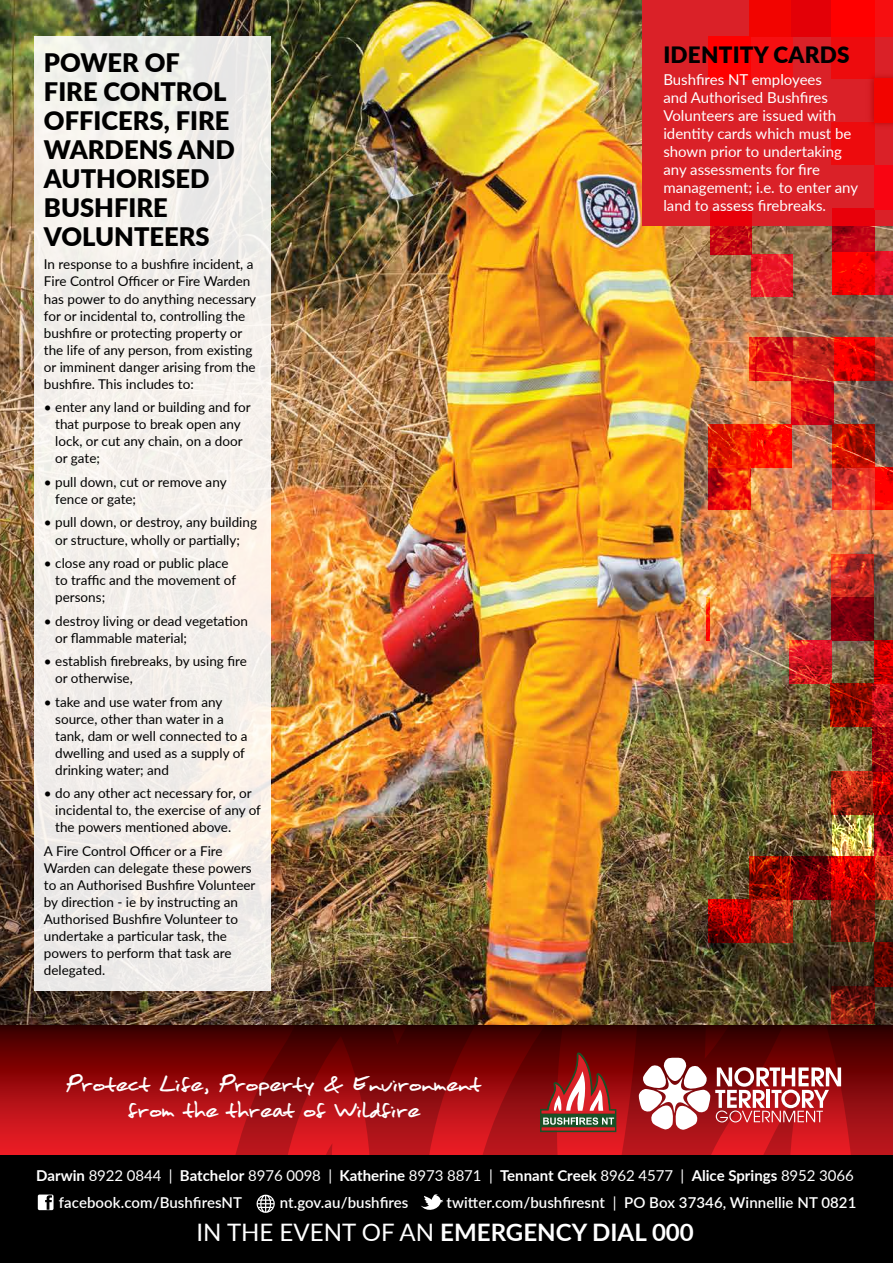
<style>
.page{position:relative;width:893px;height:1263px;background:#fff}
.page>*{position:absolute;margin:0;border:0;box-sizing:border-box;transform-origin:0 0}
.t1{font:900 25.5px/29.1px "Lato";color:#000}
.t2{font:24px/25.5px "Moan Hand";color:#fff;text-align:center}
.t3{font:700 24px "Lato";color:#fff}
.t4{font:900 22.5px "Lato";letter-spacing:.01em;color:#000}
.t5{font:15px/18px "Lato";color:#fff}
.t6{font:700 15px/26.7px "Lato";color:#fff}
.t7{font:600 15px "Lato";letter-spacing:.005em;color:#fff}
.t8{font:13.5px/17.1px "Lato";color:#000}
.s1{font-weight:400}
.s2{font-weight:600}
</style>
<div class="page">
<svg style="left:0;top:1025px;width:222px;height:130px;background:#9c0c0f"></svg>
<svg style="left:222px;top:1025px;width:671px;height:130px;background:#7f090b"></svg>
<svg style="left:307px;top:1143px;width:29px;height:12px"></svg>
<div style="left:0;top:1155px;width:893px;height:108px;background:#000"></div>
<img style="left:0;top:0;width:893px;height:1025px">
<div style="left:642px;top:0;width:251px;height:225px;background:#da2128"></div>
<div style="left:34px;top:36px;width:237px;height:955px;background:#f3efeb"></div>
<svg style="left:875px;top:468px;width:18px;height:42px"></svg>
<svg style="left:875px;top:337px;width:18px;height:43px"></svg>
<svg style="left:875px;top:252px;width:18px;height:43px"></svg>
<svg style="left:833px;top:468px;width:42px;height:42px;background:#e43e2c"></svg>
<svg style="left:708px;top:468px;width:42px;height:42px;background:#e01f0c"></svg>
<svg style="left:833px;top:424px;width:42px;height:44px;background:#bd1402"></svg>
<div style="left:874px;top:0;width:19px;height:36px;background:#f60f11"></div>
<svg style="left:792px;top:380px;width:42px;height:44px;background:#dc1015"></svg>
<svg style="left:834px;top:337px;width:41px;height:43px;background:#df0100"></svg>
<svg style="left:793px;top:337px;width:41px;height:43px;background:#ca2d1e"></svg>
<svg style="left:749px;top:337px;width:44px;height:43px;background:#e21b14"></svg>
<svg style="left:833px;top:252px;width:42px;height:43px;background:#f70100"></svg>
<hr style="left:706px;top:597px;width:3px;height:43px;background:#f00">
<div style="left:749px;top:36px;width:44px;height:44px;background:#f60f11"></div>
<svg style="left:833px;top:208px;width:42px;height:44px;background:#ca0210"></svg>
<svg style="left:751px;top:255px;width:42px;height:42px;background:#ea1e28"></svg>
<div style="left:708px;top:36px;width:42px;height:44px;background:#f00"></div>
<svg style="left:710px;top:211px;width:41px;height:44px;background:#d10910"></svg>
<div style="left:749px;top:0;width:44px;height:36px;background:#f20400"></div>
<svg style="left:832px;top:554px;width:42px;height:43px;background:#c62f21"></svg>
<svg style="left:832px;top:597px;width:42px;height:43px;background:#7c000d"></svg>
<div style="left:792px;top:0;width:41px;height:36px;background:#e30007"></div>
<div style="left:832px;top:36px;width:43px;height:43px;background:#ed0b0d"></div>
<svg style="left:750px;top:424px;width:42px;height:44px;background:#fe1600"></svg>
<svg style="left:708px;top:424px;width:42px;height:44px;background:#e42101"></svg>
<svg style="left:790px;top:640px;width:42px;height:44px;background:#d61d22"></svg>
<div style="left:832px;top:0;width:43px;height:36px;background:#f00"></div>
<div style="left:874px;top:165px;width:19px;height:44px;background:#f80512"></div>
<div style="left:832px;top:123px;width:43px;height:42px;background:#ed0b0d"></div>
<img style="left:865px;top:77px;width:28px;height:48px">
<div style="left:874px;top:79px;width:19px;height:44px;background:#f20400"></div>
<svg style="left:874px;top:823px;width:19px;height:34px"></svg>
<svg style="left:872px;top:684px;width:21px;height:43px"></svg>
<img style="left:864px;top:761px;width:29px;height:62px">
<svg style="left:873px;top:771px;width:20px;height:43px"></svg>
<svg style="left:875px;top:857px;width:18px;height:43px"></svg>
<img style="left:833px;top:813px;width:41px;height:44px">
<svg style="left:832px;top:771px;width:41px;height:43px;background:#ab2b14"></svg>
<svg style="left:872px;top:727px;width:21px;height:44px"></svg>
<svg style="left:750px;top:900px;width:43px;height:43px;background:#a42612"></svg>
<svg style="left:708px;top:900px;width:42px;height:43px;background:#a40000"></svg>
<svg style="left:749px;top:857px;width:43px;height:43px;background:#960e00"></svg>
<svg style="left:874px;top:640px;width:19px;height:44px"></svg>
<svg style="left:792px;top:857px;width:40px;height:43px;background:#6f0106"></svg>
<svg style="left:832px;top:900px;width:43px;height:42px;background:#76160c"></svg>
<svg style="left:832px;top:857px;width:43px;height:43px;background:#c20200"></svg>
<svg style="left:832px;top:986px;width:43px;height:37px;background:#72190d"></svg>
<svg style="left:831px;top:684px;width:41px;height:43px;background:#8f0b00"></svg>
<img style="left:865px;top:933px;width:28px;height:62px">
<svg style="left:874px;top:942px;width:19px;height:44px"></svg>
<svg style="left:38px;top:1194px;width:16px;height:16px"></svg>
<svg style="left:257px;top:1195px;width:18px;height:18px"></svg>
<svg style="left:421px;top:1194px;width:22px;height:16px"></svg>
<svg style="left:639px;top:1058px;width:202px;height:97px"></svg>
<svg style="left:471px;top:1020px;width:145px;height:135px;background:#8d1d1b"></svg>
<hr style="left:542px;top:1127px;width:73px;height:3px;background:#da2128">
<p class="t1" style="left:44px;top:47px;width:193px">POWER OF<br>FIRE CONTROL<br>OFFICERS, FIRE<br>WARDENS AND<br>AUTHORISED<br>BUSHFIRE<br>VOLUNTEERS</p>
<p class="t8" style="left:44px;top:255px;width:214px">In response to a bushfire incident, a Fire Control Officer or Fire Warden has power to do anything necessary for or incidental to, controlling the bushfire or protecting property or the life of any person, from existing or imminent danger arising from the bushfire. This includes to:</p>
<p class="t8" style="left:55px;top:398px;width:197px;text-indent:-11px">• enter any land or building and for that purpose to break open any lock, or cut any chain, on a door or gate;</p>
<p class="t8" style="left:55px;top:473px;width:173px;text-indent:-11px">• pull down, cut or remove any fence or gate;</p>
<p class="t8" style="left:44px;top:513px;width:215px;text-align:center">• pull down, or destroy, any building or structure, wholly or partially;</p>
<p class="t8" style="left:44px;top:554px;width:186px">• close any road or public place</p>
<p class="t8" style="left:55px;top:571px;width:182px">to traffic and the movement of</p>
<p class="t8" style="left:55px;top:588px;width:51px">persons;</p>
<p class="t8" style="left:55px;top:611px;width:194px;text-indent:-11px">• destroy living or dead vegetation or flammable material;</p>
<p class="t8" style="left:55px;top:652px;width:193px;text-indent:-11px">• establish firebreaks, by using fire or otherwise,</p>
<p class="t8" style="left:55px;top:692px;width:194px;text-indent:-11px">• take and use water from any source, other than water in a tank, dam or well connected to a dwelling and used as a supply of drinking water; and</p>
<p class="t8" style="left:44px;top:784px;width:209px">• do any other act necessary for, or</p>
<p class="t8" style="left:55px;top:801px;width:207px">incidental to, the exercise of any of the powers mentioned above.</p>
<p class="t8" style="left:44px;top:842px;width:213px">A Fire Control Officer or a Fire<br>Warden can delegate these powers to an Authorised Bushfire Volunteer by direction - ie by instructing an<br>Authorised Bushfire Volunteer to undertake a particular task, the powers to perform that task are delegated.</p>
<p class="t2" style="left:66px;top:1070px;width:417px">Protect Life, Property &amp; Environment from the threat of Wildfire</p>
<p class="t4" style="left:663px;top:38px;width:188px">IDENTITY CARDS</p>
<p class="t5" style="left:663px;top:70px;width:196px">Bushfires NT employees<br>and Authorised Bushfires<br>Volunteers are issued with identity cards which must be shown prior to undertaking any assessments for fire management; i.e. to enter any land to assess firebreaks.</p>
<p class="t6" style="left:59px;top:1162px;width:796px;text-indent:-23px">Darwin <span class="s1">8922 0844 |</span> Batchelor <span class="s1">8976 0098 |</span> Katherine <span class="s1">8973 8871 |</span> Tennant Creek <span class="s1">8962 4577 |</span> Alice Springs <span class="s1">8952 3066 </span><span class="s2">facebook.com/BushfiresNT</span></p>
<p class="t7" style="left:280px;top:1192px;width:130px">nt.gov.au/bushfires</p>
<p class="t7" style="left:447px;top:1192px;width:411px">twitter.com/bushfiresnt <span class="s1">|</span> PO Box 37346, Winnellie NT 0821</p>
<p class="t3" style="left:196px;top:1214px;width:499px"><span class="s1">IN THE EVENT OF AN</span> EMERGENCY DIAL 000</p>
</div>
